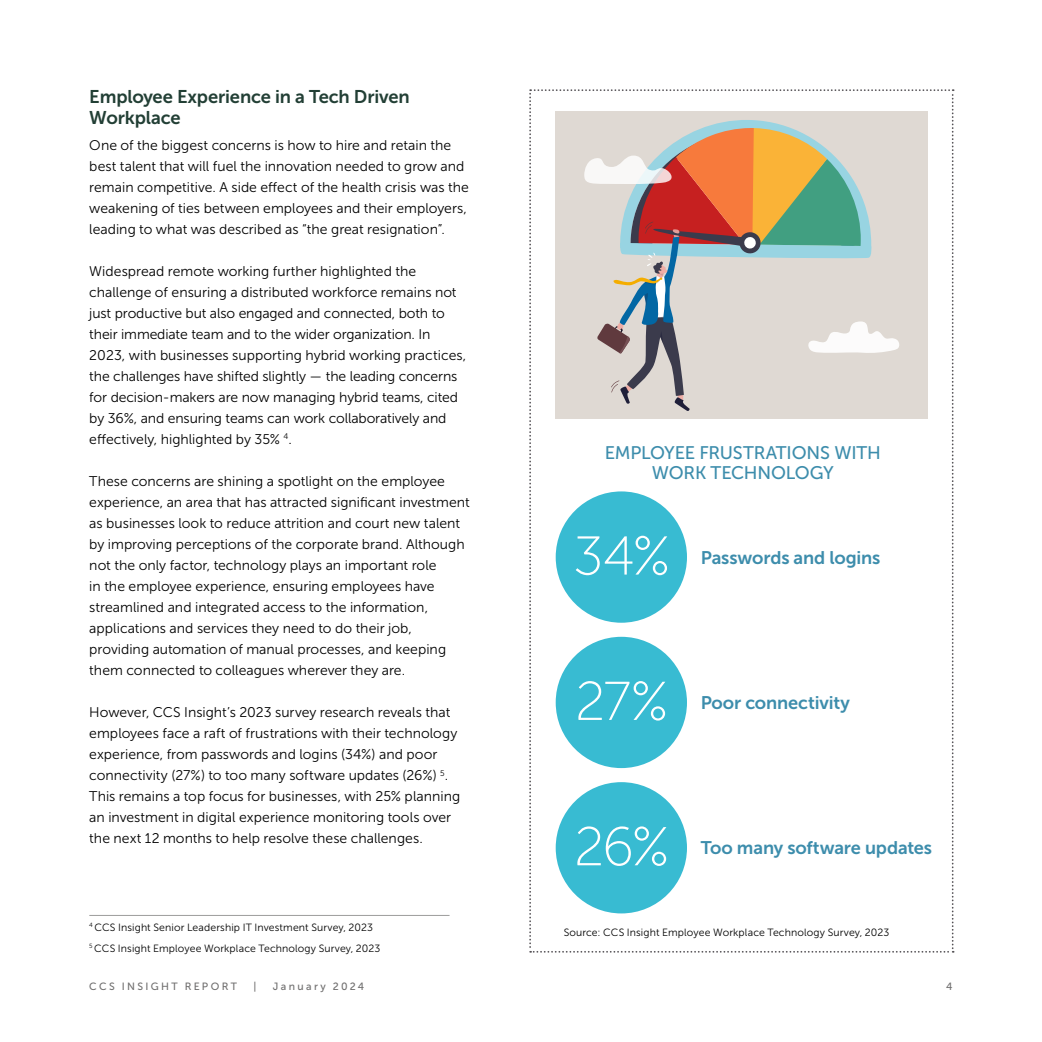
<style>
.page{position:relative;width:1042px;height:1042px;background:#fff}
.page>*{position:absolute;margin:0;border:0;box-sizing:border-box;transform-origin:0 0}
.t1{font:54.6px "Museo Sans 100";color:#fff}
.t2{font:18.38px/21px "Museo Sans 700";letter-spacing:-.01em;color:#223f35}
.t3{font:18.2px "Museo Sans 700";letter-spacing:-.01em;color:#3d8dac}
.t4{font:18.2px/19.8px "Museo Sans 500";letter-spacing:-.01em;color:#3d8dac;text-align:center}
.t5{font:14px/21px "Museo Sans 300";color:#000}
.t6{font:10.5px/21px "Museo Sans 300";letter-spacing:.01em;color:#000}
.t7{font:10.5px "Museo Sans 500";letter-spacing:.225em;color:#706f6f}
</style>
<div class="page">
<hr style="left:89px;top:915px;width:360px;height:1px;background:#9d9d9c">
<svg style="left:529px;top:89px;width:424px;height:863px"></svg>
<h2 class="t2" style="left:89px;top:86px;width:322px">Employee Experience in a Tech Driven<br>Workplace</h2>
<p class="t5" style="left:89px;top:135px;width:381px">One of the biggest concerns is how to hire and retain the best talent that will fuel the innovation needed to grow and remain competitive. A side effect of the health crisis was the weakening of ties between employees and their employers, leading to what was described as “the great resignation”.</p>
<p class="t5" style="left:89px;top:261px;width:378px">Widespread remote working further highlighted the challenge of ensuring a distributed workforce remains not just productive but also engaged and connected, both to their immediate team and to the wider organization. In 2023, with businesses supporting hybrid working practices, the challenges have shifted slightly — the leading concerns for decision-makers are now managing hybrid teams, cited by 36%, and ensuring teams can work collaboratively and effectively, highlighted by 35% <sup>4</sup>.</p>
<p class="t5" style="left:89px;top:471px;width:382px">These concerns are shining a spotlight on the employee experience, an area that has attracted significant investment as businesses look to reduce attrition and court new talent by improving perceptions of the corporate brand. Although not the only factor, technology plays an important role<br>in the employee experience, ensuring employees have streamlined and integrated access to the information, applications and services they need to do their job, providing automation of manual processes, and keeping them connected to colleagues wherever they are.</p>
<p class="t5" style="left:89px;top:702px;width:372px">However, CCS Insight’s 2023 survey research reveals that employees face a raft of frustrations with their technology experience, from passwords and logins (34%) and poor connectivity (27%) to too many software updates (26%) <sup>5</sup>.<br>This remains a top focus for businesses, with 25% planning an investment in digital experience monitoring tools over the next 12 months to help resolve these challenges.</p>
<p class="t6" style="left:89px;top:916px;width:293px"><sup>4</sup> CCS Insight Senior Leadership IT Investment Survey, 2023<br><sup>5</sup> CCS Insight Employee Workplace Technology Survey, 2023</p>
<h3 class="t4" style="left:605px;top:443px;width:278px">EMPLOYEE FRUSTRATIONS WITH<br>WORK TECHNOLOGY</h3>
<h1 class="t1" style="left:573px;top:527px;width:99px">34%</h1>
<h3 class="t3" style="left:700px;top:547px;width:181px">Passwords and logins</h3>
<h1 class="t1" style="left:575px;top:672px;width:95px">27%</h1>
<h3 class="t3" style="left:700px;top:692px;width:151px">Poor connectivity</h3>
<h1 class="t1" style="left:574px;top:817px;width:97px">26%</h1>
<h3 class="t3" style="left:700px;top:838px;width:233px">Too many software updates</h3>
<p class="t6" style="left:564px;top:921px;width:327px">Source: CCS Insight Employee Workplace Technology Survey, 2023</p>
<p class="t7" style="left:89px;top:981px;width:149px">CCS INSIGHT REPORT</p>
<p class="t7" style="left:253px;top:981px;width:4px">|</p>
<p class="t7" style="left:273px;top:981px;width:93px">January 2024</p>
<p class="t7" style="left:946px;top:981px;width:8px">4</p>
</div>
